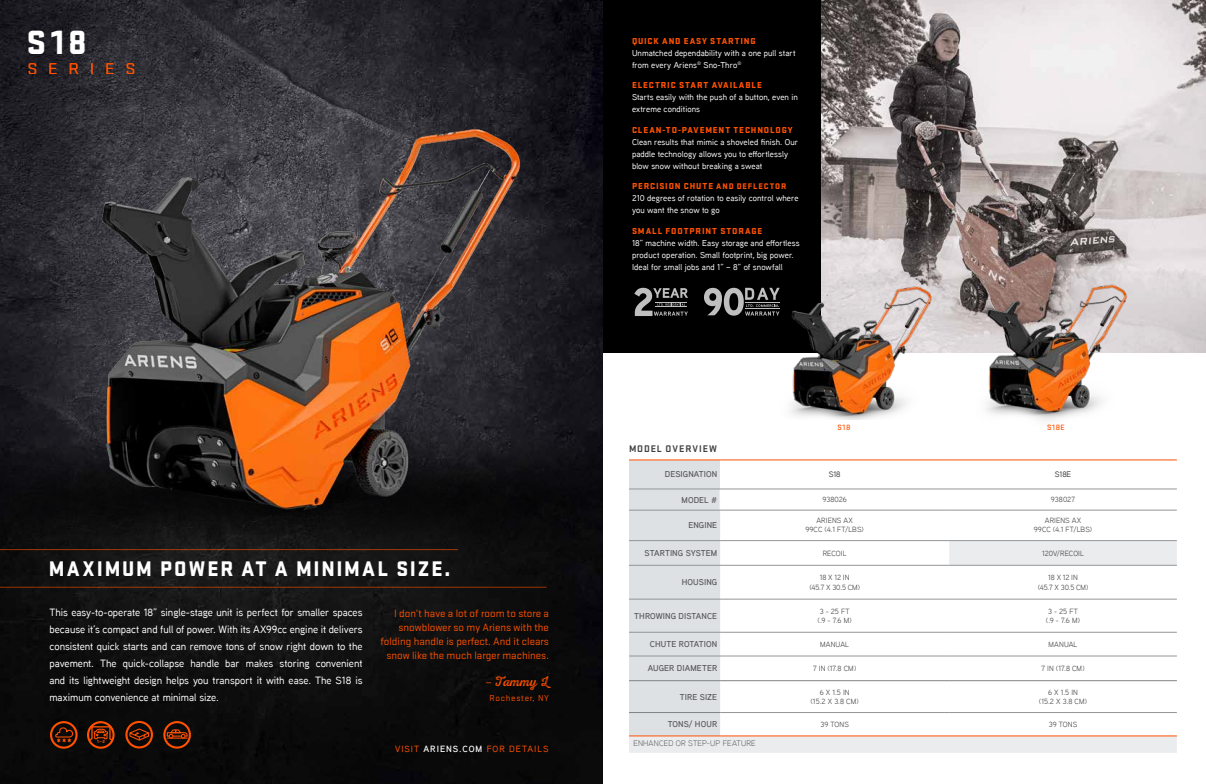
<style>
.page{position:relative;width:1206px;height:784px;background:#fff}
.page>*{position:absolute;margin:0;border:0;box-sizing:border-box;transform-origin:0 0}
.t1{font:900 35px "Stratum 1";color:#fff}
.t2{font:900 22px "Stratum 1";letter-spacing:.09em;color:#fff;scale:.95 1}
.t3{font:16.2px "Stratum 1";letter-spacing:.6em;color:#ff5100;scale:1.11 1}
.t4{font:14px "Nexa Rust Script R 03";letter-spacing:.005em;color:#ff5100}
.t5{font:11px/14px "Stratum 1";color:#ff5100;text-align:right}
.t6{font:500 10.5px/17px "Aaux Next";letter-spacing:-.005em;color:#fff;text-align:justify}
.t7{font:700 10px "Stratum 1";letter-spacing:.09em;color:#414042}
.t8{font:900 9px "Stratum 1";letter-spacing:.1em;color:#ff5100}
.t9{font:500 9px "Aaux Next";letter-spacing:.105em;color:#ff5100}
.t10{font:9px "Stratum 1";letter-spacing:.08em;color:#ff5100}
.t11{font:500 8.5px/12px "Aaux Next";letter-spacing:.005em;color:#fff}
.t12{font:600 8.5px "Aaux Next";letter-spacing:.01em;color:#58595b}
.t13{font:300 8px "Aaux Next";letter-spacing:.025em;color:#414042}
.t14{font:500 8px "Stratum 1";letter-spacing:.07em;color:#ff5100}
.t15{font:500 8px "Aaux Next";letter-spacing:-.01em;color:#414042}
.t16{font:7.5px/9px "Aaux Next";letter-spacing:.01em;color:#414042;text-align:center}
.t17{font:7.5px/10px "Aaux Next";letter-spacing:-.015em;color:#414042;text-align:center}
.t18{font:900 4.3px "Aaux Next";color:#ff5100;scale:1.05 1}
.s1{font-family:"Stratum 1";font-size:11px}
.s2{font-weight:600;color:#fff}
.s3{font-size:8.5px}
</style>
<div class="page">
<img style="left:821px;top:0;width:385px;height:353px">
<div style="left:590px;top:0;width:231px;height:353px;background:#000"></div>
<img style="left:0;top:0;width:603px;height:784px">
<img style="left:0;top:393px;width:603px;height:222px">
<hr style="left:0;top:587px;width:547px;height:1px;background:#ff5100">
<hr style="left:0;top:549px;width:458px;height:1px;background:#ff5100">
<img style="left:66px;top:87px;width:500px;height:447px">
<img style="left:769px;top:269px;width:173px;height:151px">
<img style="left:973px;top:275px;width:175px;height:146px">
<svg style="left:629px;top:541px;width:548px;height:212px"></svg>
<hr style="left:720px;top:460px;width:229px;height:1px;background:#ff5100">
<hr style="left:949px;top:460px;width:228px;height:1px;background:#ff5100">
<hr style="left:629px;top:736px;width:91px;height:1px;background:#ff5100">
<hr style="left:720px;top:736px;width:229px;height:1px;background:#ff5100">
<hr style="left:949px;top:736px;width:228px;height:1px;background:#ff5100">
<hr style="left:720px;top:680px;width:229px;height:1px;background:#808285">
<hr style="left:949px;top:680px;width:228px;height:1px;background:#808285">
<div style="left:629px;top:460px;width:92px;height:276px;background:#dee1e3"></div>
<hr style="left:720px;top:540px;width:229px;height:1px;background:#939598">
<hr style="left:949px;top:540px;width:228px;height:1px;background:#939598">
<hr style="left:720px;top:565px;width:229px;height:1px;background:#939598">
<hr style="left:949px;top:565px;width:228px;height:1px;background:#939598">
<hr style="left:720px;top:599px;width:229px;height:1px;background:#939598">
<hr style="left:949px;top:599px;width:228px;height:1px;background:#939598">
<hr style="left:720px;top:632px;width:229px;height:1px;background:#939598">
<hr style="left:949px;top:632px;width:228px;height:1px;background:#939598">
<hr style="left:720px;top:656px;width:229px;height:1px;background:#939598">
<hr style="left:949px;top:656px;width:228px;height:1px;background:#939598">
<hr style="left:720px;top:712px;width:229px;height:1px;background:#939598">
<hr style="left:949px;top:712px;width:228px;height:1px;background:#939598">
<hr style="left:629px;top:489px;width:91px;height:1px;background:#939598">
<hr style="left:629px;top:510px;width:91px;height:1px;background:#939598">
<hr style="left:629px;top:540px;width:91px;height:1px;background:#939598">
<hr style="left:629px;top:565px;width:91px;height:1px;background:#939598">
<hr style="left:629px;top:599px;width:91px;height:1px;background:#939598">
<hr style="left:629px;top:632px;width:91px;height:1px;background:#939598">
<hr style="left:720px;top:489px;width:229px;height:1px;background:#939598">
<hr style="left:949px;top:489px;width:228px;height:1px;background:#939598">
<hr style="left:720px;top:510px;width:229px;height:1px;background:#939598">
<hr style="left:949px;top:510px;width:228px;height:1px;background:#939598">
<hr style="left:629px;top:680px;width:91px;height:1px;background:#808285">
<svg style="left:634px;top:288px;width:54px;height:28px"></svg>
<svg style="left:704px;top:288px;width:76px;height:28px"></svg>
<div style="left:50px;top:721px;width:28px;height:28px;border:2px solid #ff5100;border-radius:50%"></div>
<svg style="left:55px;top:727px;width:19px;height:16px"></svg>
<div style="left:87px;top:721px;width:28px;height:28px;border:2px solid #ff5100;border-radius:50%"></div>
<svg style="left:88px;top:726px;width:26px;height:16px"></svg>
<div style="left:125px;top:721px;width:28px;height:27px;border:2px solid #ff5100;border-radius:50%"></div>
<svg style="left:127px;top:728px;width:23px;height:13px"></svg>
<div style="left:163px;top:721px;width:28px;height:28px;border:2px solid #ff5100;border-radius:50%"></div>
<svg style="left:166px;top:729px;width:22px;height:10px"></svg>
<h1 class="t1" style="left:26px;top:17px;width:62px">S18</h1>
<h3 class="t3" style="left:27px;top:58px;width:99px">SERIES</h3>
<h2 class="t2" style="left:49px;top:553px;width:424px">MAXIMUM POWER AT A MINIMAL SIZE.</h2>
<p class="t6" style="left:49px;top:603px;width:315px">This easy-to-operate 18” single-stage unit is perfect for smaller spaces because it’s compact and full of power. With its AX99cc engine it delivers consistent quick starts and can remove tons of snow right down to the pavement. The quick-collapse handle bar makes storing convenient and its lightweight design helps you transport it with ease. The S18 is maximum convenience at minimal size.</p>
<p class="t5" style="left:381px;top:606px;width:170px">I don’t have a lot of room to store a snowblower so my Ariens with the folding handle is perfect. And it clears snow like the much larger machines.</p>
<h3 class="t4" style="left:485px;top:673px;width:65px"><span class="s1">—</span> Tammy L</h3>
<p class="t10" style="left:490px;top:692px;width:61px">Rochester, NY</p>
<p class="t18" style="left:97px;top:739px;width:9px">1—2</p>
<p class="t9" style="left:395px;top:743px;width:155px">VISIT <span class="s2">ARIENS.COM</span> FOR DETAILS</p>
<p class="t8" style="left:632px;top:34px;width:125px">QUICK AND EASY STARTING</p>
<p class="t11" style="left:632px;top:47px;width:165px">Unmatched dependability with a one pull start from every Ariens<sup>®</sup> Sno-Thro<sup>®</sup></p>
<p class="t8" style="left:632px;top:79px;width:131px">ELECTRIC START AVAILABLE</p>
<p class="t11" style="left:632px;top:91px;width:167px">Starts easily with the push of a button, even in extreme conditions</p>
<p class="t8" style="left:632px;top:123px;width:162px">CLEAN-TO-PAVEMENT TECHNOLOGY</p>
<p class="t11" style="left:632px;top:136px;width:168px">Clean results that mimic a shoveled finish. Our paddle technology allows you to effortlessly blow snow without breaking a sweat</p>
<p class="t8" style="left:632px;top:180px;width:156px">PERCISION CHUTE <span class="s3">AND DEFLECTOR</span></p>
<p class="t11" style="left:632px;top:192px;width:168px">210 degrees of rotation to easily control where you want the snow to go</p>
<p class="t8" style="left:632px;top:224px;width:132px">SMALL FOOTPRINT STORAGE</p>
<p class="t11" style="left:632px;top:237px;width:169px">18” machine width. Easy storage and effortless product operation. Small footprint, big power.<br>Ideal for small jobs and 1” – 8” of snowfall</p>
<p class="t14" style="left:838px;top:422px;width:14px">S18</p>
<p class="t14" style="left:1047px;top:422px;width:19px">S18E</p>
<p class="t7" style="left:629px;top:442px;width:90px">MODEL OVERVIEW</p>
<p class="t12" style="left:665px;top:469px;width:54px">DESIGNATION</p>
<p class="t15" style="left:829px;top:469px;width:13px">S18</p>
<p class="t15" style="left:1055px;top:469px;width:18px">S18E</p>
<p class="t12" style="left:681px;top:494px;width:37px">MODEL #</p>
<p class="t16" style="left:822px;top:495px;width:26px">938026</p>
<p class="t16" style="left:1051px;top:495px;width:26px">938027</p>
<p class="t12" style="left:688px;top:519px;width:30px">ENGINE</p>
<p class="t16" style="left:805px;top:516px;width:60px">ARIENS AX<br>99CC (4.1 FT/LBS)</p>
<p class="t16" style="left:1034px;top:516px;width:60px">ARIENS AX<br>99CC (4.1 FT/LBS)</p>
<p class="t12" style="left:645px;top:547px;width:74px">STARTING SYSTEM</p>
<p class="t16" style="left:823px;top:548px;width:25px">RECOIL</p>
<p class="t16" style="left:1042px;top:548px;width:43px">120V/RECOIL</p>
<p class="t12" style="left:682px;top:576px;width:37px">HOUSING</p>
<p class="t17" style="left:809px;top:572px;width:52px">18 X 12 IN<br>(45.7 X 30.5 CM)</p>
<p class="t17" style="left:1038px;top:572px;width:52px">18 X 12 IN<br>(45.7 X 30.5 CM)</p>
<p class="t12" style="left:634px;top:610px;width:84px">THROWING DISTANCE</p>
<p class="t16" style="left:818px;top:606px;width:36px;text-align:left">3 - 25 FT (.9 - 7.6 M)</p>
<p class="t16" style="left:1046px;top:606px;width:36px;text-align:left">3 - 25 FT (.9 - 7.6 M)</p>
<p class="t12" style="left:650px;top:638px;width:69px">CHUTE ROTATION</p>
<p class="t16" style="left:820px;top:639px;width:30px">MANUAL</p>
<p class="t16" style="left:1049px;top:639px;width:30px">MANUAL</p>
<p class="t12" style="left:648px;top:662px;width:71px">AUGER DIAMETER</p>
<p class="t16" style="left:813px;top:664px;width:45px">7 IN (17.8 CM)</p>
<p class="t16" style="left:1041px;top:664px;width:45px">7 IN (17.8 CM)</p>
<p class="t12" style="left:680px;top:691px;width:39px">TIRE SIZE</p>
<p class="t16" style="left:811px;top:687px;width:50px">6 X 1.5 IN<br>(15.2 X 3.8 CM)</p>
<p class="t16" style="left:1039px;top:687px;width:50px">6 X 1.5 IN<br>(15.2 X 3.8 CM)</p>
<p class="t12" style="left:668px;top:718px;width:51px">TONS/ HOUR</p>
<p class="t16" style="left:820px;top:719px;width:30px">39 TONS</p>
<p class="t16" style="left:1049px;top:719px;width:30px">39 TONS</p>
<p class="t13" style="left:633px;top:738px;width:124px">ENHANCED OR STEP-UP FEATURE</p>
</div>
